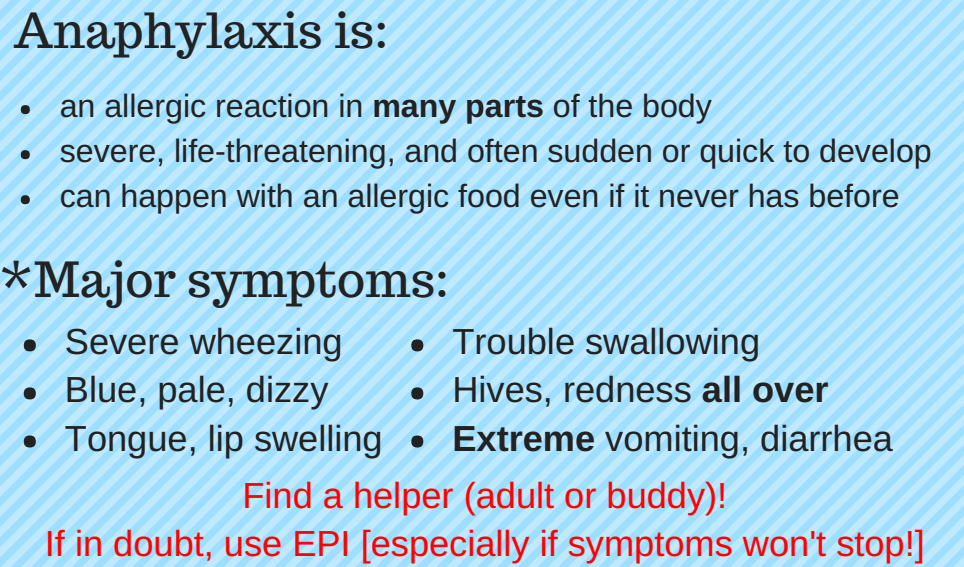
<style>
.page{position:relative;width:964px;height:567px;background:#fff}
.page>*{position:absolute;margin:0;border:0;box-sizing:border-box;transform-origin:0 0}
.t1{font:48.4px "Trocchi";color:#222}
.t2{font:36.4px/48px "Arimo";color:#222}
.t3{font:36.4px/48px "Arimo";color:#f00;text-align:center}
.t4{font:32.4px/45.2px "Arimo";color:#222}
.s1{font-weight:700}
</style>
<div class="page">
<img style="left:0;top:0;width:964px;height:567px">
<div style="left:21px;top:105px;width:9px;height:9px;background:#222;border-radius:50%"></div>
<div style="left:21px;top:150px;width:9px;height:9px;background:#222;border-radius:50%"></div>
<div style="left:21px;top:195px;width:9px;height:9px;background:#222;border-radius:50%"></div>
<div style="left:24px;top:339px;width:12px;height:12px;background:#222;border-radius:50%"></div>
<div style="left:24px;top:387px;width:12px;height:12px;background:#222;border-radius:50%"></div>
<div style="left:24px;top:435px;width:12px;height:12px;background:#222;border-radius:50%"></div>
<div style="left:411px;top:339px;width:12px;height:12px;background:#222;border-radius:50%"></div>
<div style="left:411px;top:387px;width:12px;height:12px;background:#222;border-radius:50%"></div>
<div style="left:411px;top:435px;width:12px;height:12px;background:#222;border-radius:50%"></div>
<h1 class="t1" style="left:14px;top:-1px;width:376px">Anaphylaxis is:</h1>
<p class="t4" style="left:60px;top:83px;width:873px">an allergic reaction in <span class="s1">many parts</span> of the body<br>severe, life-threatening, and often sudden or quick to develop can happen with an allergic food even if it never has before</p>
<h1 class="t1" style="left:0;top:248px;width:451px">*Major symptoms:</h1>
<p class="t2" style="left:65px;top:318px;width:319px">Severe wheezing<br>Blue, pale, dizzy<br>Tongue, lip swelling</p>
<p class="t2" style="left:452px;top:318px;width:442px">Trouble swallowing<br>Hives, redness <span class="s1">all over<br>Extreme</span> vomiting, diarrhea</p>
<p class="t3" style="left:45px;top:471px;width:881px">Find a helper (adult or buddy)!<br>If in doubt, use EPI [especially if symptoms won't stop!]</p>
</div>
